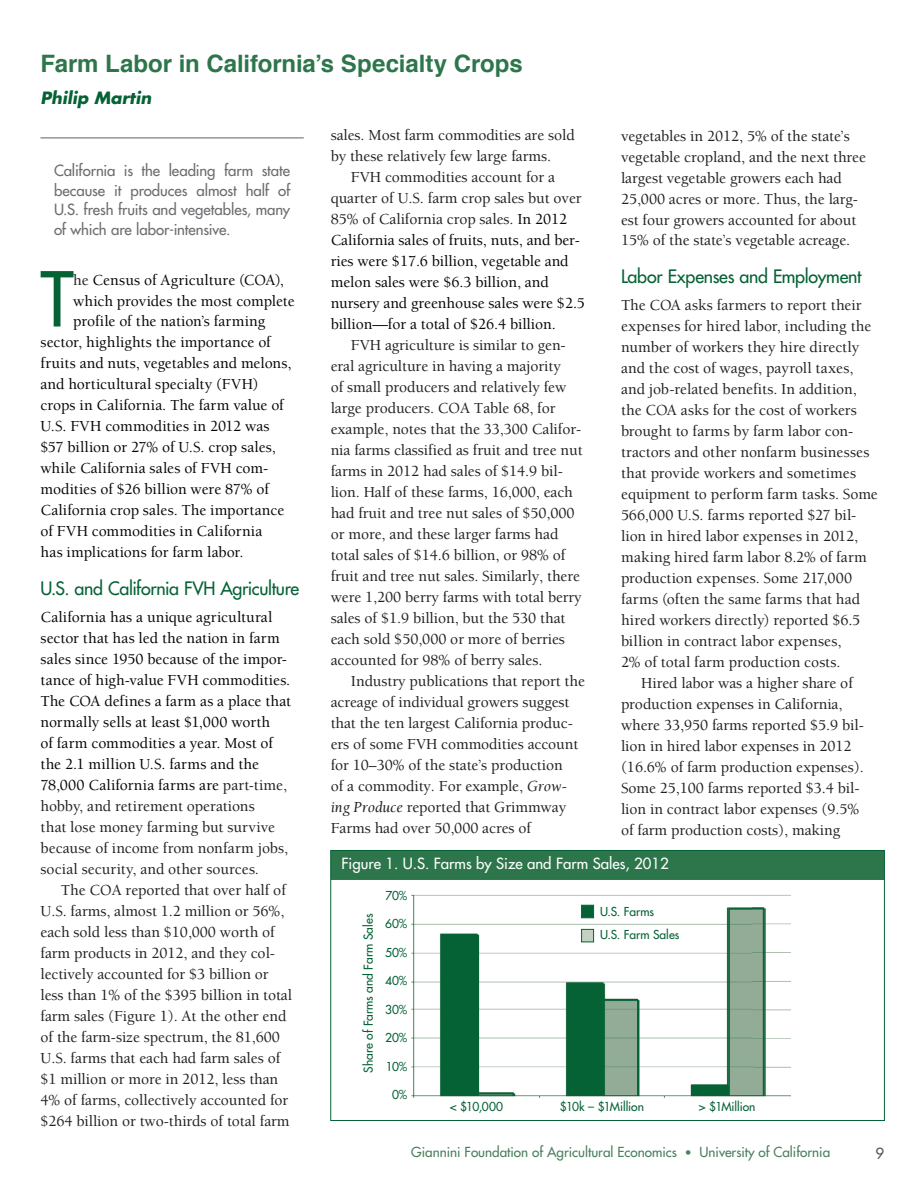
<style>
.page{position:relative;width:918px;height:1188px;background:#fff}
.page>*{position:absolute;margin:0;border:0;box-sizing:border-box;transform-origin:0 0}
.t1{font:500 73.5px "Futura Std";color:#056235}
.t2{font:700 24px "Helvetica";letter-spacing:-.005em;color:#2d764c}
.t3{font:500 18px "Futura Std";letter-spacing:-.015em;color:#056235}
.t4{font:italic 700 16.5px "Futura Std";color:#056235}
.t5{font:500 15.75px/21px "Berkeley Std";letter-spacing:-.005em;color:#231f20}
.t6{font:500 15.75px/21px "Berkeley Std";letter-spacing:-.005em;color:#040503}
.t7{font:500 15px/19.5px "Futura Std";letter-spacing:-.005em;color:#6c6d70}
.t8{font:500 15px "Futura Std";color:#fff}
.t9{font:500 15px "Futura Std";color:#57585a}
.t10{font:500 13.5px "Futura Std";color:#4a805c}
.t11{font:500 12px/22.5px "Futura Std";color:#056235}
.s1{color:#231f20}
.s2{font-weight:400;font-style:italic}
.s3{font-size:12px}
</style>
<div class="page">
<hr style="left:40px;top:137px;width:264px;height:2px;background:#939598">
<div style="left:331px;top:850px;width:553px;height:30px;background:#2d764c"></div>
<div style="left:330px;top:850px;width:555px;height:271px;border:1px solid #056235"></div>
<img style="left:411px;top:894px;width:380px;height:204px">
<div style="left:581px;top:905px;width:13px;height:13px;background:#056235;border:1px solid #056235"></div>
<div style="left:581px;top:929px;width:13px;height:13px;background:#c2d1c2;border:1px solid #056235"></div>
<h2 class="t2" style="left:40px;top:44px;width:484px">Farm Labor in California’s Specialty Crops</h2>
<h4 class="t4" style="left:40px;top:87px;width:112px">Philip Martin</h4>
<p class="t7" style="left:54px;top:161px;width:238px">California is the leading farm state</p>
<p class="t7" style="left:54px;top:181px;width:238px">because it produces almost half of</p>
<p class="t7" style="left:54px;top:200px;width:238px">U.S. fresh fruits and vegetables, many of which are labor-intensive.</p>
<p class="t1" style="left:40px;top:253px;width:35px">T</p>
<p class="t6" style="left:73px;top:269px;width:212px"><span class="s1">he</span> Census of Agriculture (COA),</p>
<p class="t6" style="left:73px;top:290px;width:223px">which provides the most complete</p>
<p class="t6" style="left:73px;top:311px;width:194px">profile of the nation’s farming</p>
<p class="t6" style="left:41px;top:332px;width:232px">sector, highlights the importance of</p>
<p class="t6" style="left:41px;top:353px;width:253px">fruits and nuts, vegetables and melons,</p>
<p class="t6" style="left:41px;top:374px;width:220px">and horticultural specialty (FVH)</p>
<p class="t6" style="left:41px;top:395px;width:245px">crops in California. The farm value of</p>
<p class="t6" style="left:41px;top:416px;width:231px">U.S. FVH commodities in 2012 was</p>
<p class="t6" style="left:41px;top:437px;width:237px">$57 billion or 27% of U.S. crop sales,</p>
<p class="t6" style="left:41px;top:458px;width:229px">while California sales of FVH com-</p>
<p class="t6" style="left:41px;top:479px;width:230px">modities of $26 billion were 87% of</p>
<p class="t6" style="left:41px;top:500px;width:245px">California crop sales. The importance</p>
<p class="t6" style="left:41px;top:521px;width:223px">of FVH commodities in California</p>
<p class="t6" style="left:41px;top:542px;width:205px">has implications for farm labor.</p>
<p class="t3" style="left:40px;top:577px;width:260px">U.S. and California FVH Agriculture</p>
<p class="t6" style="left:40px;top:607px;width:252px">California has a unique agricultural sector that has led the nation in farm sales since 1950 because of the impor&shy;tance of high-value FVH commodities.<br>The COA defines a farm as a place that normally sells at least $1,000 worth<br>of farm commodities a year. Most of the 2.1 million U.S. farms and the 78,000 California farms are <span class="s1">part-time, hobby, and retirement operations<br>that lose money farming but survive because of income from nonfarm jobs, social security, and other sources.</span></p>
<p class="t5" style="left:61px;top:879px;width:227px">The COA reported that over half of</p>
<p class="t5" style="left:40px;top:900px;width:253px">U.S. farms, almost 1.2 million or 56%, each sold less than $10,000 worth of farm products in 2012, and they col&shy;lectively accounted for $3 billion or less than 1% of the $395 billion in total farm sales (Figure 1). At the other end of the farm-size spectrum, the 81,600</p>
<p class="t5" style="left:40px;top:1047px;width:251px">U.S. farms that each had farm sales of $1 million or more in 2012, less than 4% of farms, collectively accounted for $264 billion or two-thirds of total farm</p>
<p class="t5" style="left:331px;top:125px;width:246px">sales. Most farm commodities are sold by these relatively few large farms.</p>
<p class="t6" style="left:331px;top:167px;width:256px;text-indent:20px"><span class="s1">FVH commodities account for a quarter of U.S. farm crop sales but over 85% of California crop sales.</span> In 2012<br>California sales of fruits, nuts, and ber&shy;ries were $17.6 billion, vegetable and melon sales were $6.3 billion, and nursery and greenhouse sales were $2.5 billion—for a total of $26.4 billion.</p>
<p class="t5" style="left:331px;top:335px;width:254px;text-indent:20px">FVH agriculture is similar to gen&shy;eral agriculture in having a majority<br>of small producers and relatively few large producers. COA Table 68, for example, notes that the 33,300 Califor&shy;nia farms classified as fruit and tree nut farms in 2012 had sales of $14.9 bil&shy;lion. Half of these farms, 16,000, each had fruit and tree nut sales of $50,000 or more, and these larger farms had total sales of $14.6 billion, or 98% of fruit and tree nut sales. Similarly, there were 1,200 berry farms with total berry sales of $1.9 billion, but the 530 that each sold $50,000 or more of berries accounted for 98% of berry sales.</p>
<p class="t5" style="left:331px;top:671px;width:256px;text-indent:20px">Industry publications that report the acreage of individual growers suggest that the ten largest California produc&shy;ers of some FVH commodities account for 10–30% of the state’s production<br>of a commodity. For example, <span class="s2">Grow&shy;ing Produce</span> reported that Grimmway Farms had over 50,000 acres of</p>
<p class="t5" style="left:621px;top:125px;width:247px">vegetables in 2012, 5% of the state’s vegetable cropland, and the next three largest vegetable growers each had 25,000 acres or more. Thus, the larg&shy;est four growers accounted for about 15% of the state’s vegetable acreage.</p>
<p class="t3" style="left:621px;top:265px;width:242px">Labor Expenses and Employment</p>
<p class="t5" style="left:621px;top:295px;width:258px">The COA asks farmers to report their expenses for hired labor, including the number of workers they hire directly and the cost of wages, payroll taxes, and job-related benefits. In addition, the COA asks for the cost of workers brought to farms by farm labor con&shy;tractors and other nonfarm businesses that provide workers and sometimes equipment to perform farm tasks. Some 566,000 U.S. farms reported $27 bil&shy;lion in hired labor expenses in 2012, making hired farm labor 8.2% of farm production expenses. Some 217,000 farms (often the same farms that had hired workers directly) reported $6.5 billion in contract labor expenses,<br>2% of total farm production costs.</p>
<p class="t5" style="left:621px;top:672px;width:244px;text-indent:20px">Hired labor was a higher share of production expenses in California, where 33,950 farms reported $5.9 bil&shy;lion in hired labor expenses in 2012 (16.6% of farm production expenses).<br>Some 25,100 farms reported $3.4 bil&shy;lion in contract labor expenses (9.5% of farm production costs), making</p>
<p class="t8" style="left:342px;top:854px;width:329px">Figure 1. U.S. Farms by Size and Farm Sales, 2012</p>
<p class="t11" style="left:385px;top:884px;width:23px">70%</p>
<p class="t11" style="left:385px;top:913px;width:24px">60%</p>
<p class="t11" style="left:385px;top:941px;width:24px">50%</p>
<p class="t11" style="left:385px;top:970px;width:24px">40%</p>
<p class="t11" style="left:385px;top:998px;width:24px">30%</p>
<p class="t11" style="left:385px;top:1027px;width:24px">20%</p>
<p class="t11" style="left:386px;top:1055px;width:23px">10%</p>
<p class="t11" style="left:392px;top:1084px;width:17px">0%</p>
<p class="t11" style="left:600px;top:901px;width:81px">U.S. Farms<br>U.S. Farm Sales</p>
<p class="t11" style="left:357px;top:1073px;width:160px;rotate:-90deg">Share of Farms and Farm Sales</p>
<p class="t11" style="left:450px;top:1096px;width:55px">&lt; $10,000</p>
<p class="t11" style="left:560px;top:1096px;width:86px">$10k – $1Million</p>
<p class="t11" style="left:699px;top:1096px;width:58px">&gt; $1Million</p>
<p class="t10" style="left:411px;top:1144px;width:421px">Giannini Foundation of Agricultural Economics <span class="s3">•</span> University of California</p>
<p class="t9" style="left:876px;top:1144px;width:10px">9</p>
</div>
